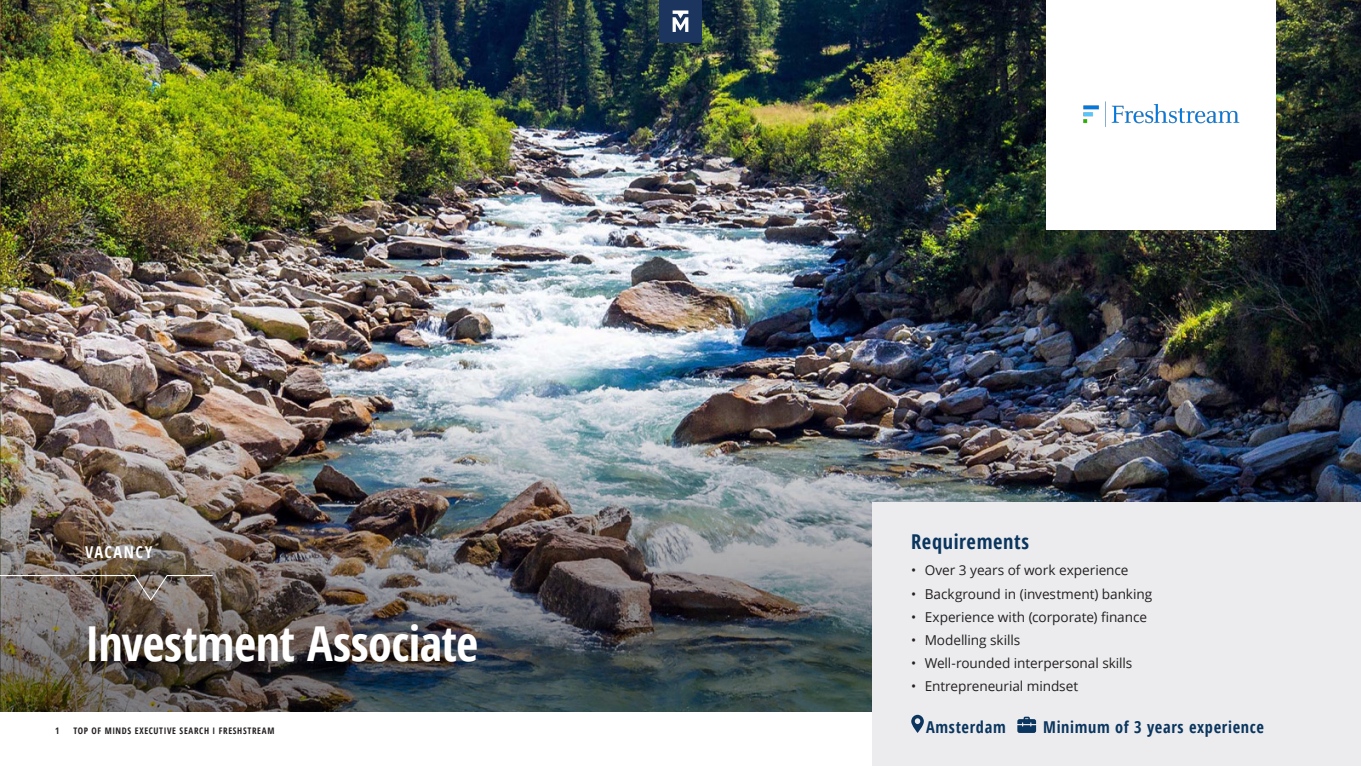
<style>
.page{position:relative;width:1361px;height:766px;background:#fff}
.page>*{position:absolute;margin:0;border:0;box-sizing:border-box;transform-origin:0 0}
.Page_header_kopie{font:700 condensed 48.15px "Open Sans";letter-spacing:-.015em;color:#fff}
.t1{font:700 condensed 20.4px "Open Sans";letter-spacing:.03em;color:#0a355e}
.t2{font:700 condensed 16.35px "Open Sans";letter-spacing:.04em;color:#0a355e}
.t3{font:700 condensed 16.27px "Open Sans";letter-spacing:.09em;color:#fff}
.t4{font:13.65px "Open Sans";letter-spacing:-.005em;color:#231f20}
.t5{font:700 condensed 9px "Open Sans";letter-spacing:.075em;color:#231f20}
</style>
<div class="page">
<img style="left:0;top:0;width:1361px;height:332px">
<img style="left:0;top:332px;width:1361px;height:379px">
<svg style="left:0;top:574px;width:214px;height:27px;background:#756a64"></svg>
<div style="left:872px;top:502px;width:489px;height:263px;background:#ececee"></div>
<svg style="left:911px;top:714px;width:13px;height:18px"></svg>
<svg style="left:1017px;top:716px;width:19px;height:16px"></svg>
<div style="left:1046px;top:0;width:230px;height:229px;background:#fff"></div>
<img style="left:1083px;top:101px;width:157px;height:26px">
<div style="left:659px;top:0;width:43px;height:43px;background:#1c355e"></div>
<svg style="left:672px;top:10px;width:16px;height:22px"></svg>
<p class="t3" style="left:85px;top:540px;width:69px">VACANCY</p>
<p class="Page_header_kopie" style="left:85px;top:610px;width:394px">Investment Associate</p>
<p class="t1" style="left:911px;top:526px;width:119px">Requirements</p>
<p class="t4" style="left:911px;top:561px;width:219px">• Over 3 years of work experience</p>
<p class="t4" style="left:911px;top:584px;width:242px">• Background in (investment) banking</p>
<p class="t4" style="left:911px;top:607px;width:237px">• Experience with (corporate) finance</p>
<p class="t4" style="left:911px;top:630px;width:110px">• Modelling skills</p>
<p class="t4" style="left:911px;top:653px;width:223px">• Well-rounded interpersonal skills</p>
<p class="t4" style="left:911px;top:676px;width:168px">• Entrepreneurial mindset</p>
<p class="t5" style="left:55px;top:724px;width:6px">1</p>
<p class="t5" style="left:73px;top:724px;width:203px">TOP OF MINDS EXECUTIVE SEARCH I FRESHSTREAM</p>
<p class="t2" style="left:926px;top:715px;width:81px">Amsterdam</p>
<p class="t2" style="left:1043px;top:715px;width:222px">Minimum of 3 years experience</p>
</div>
